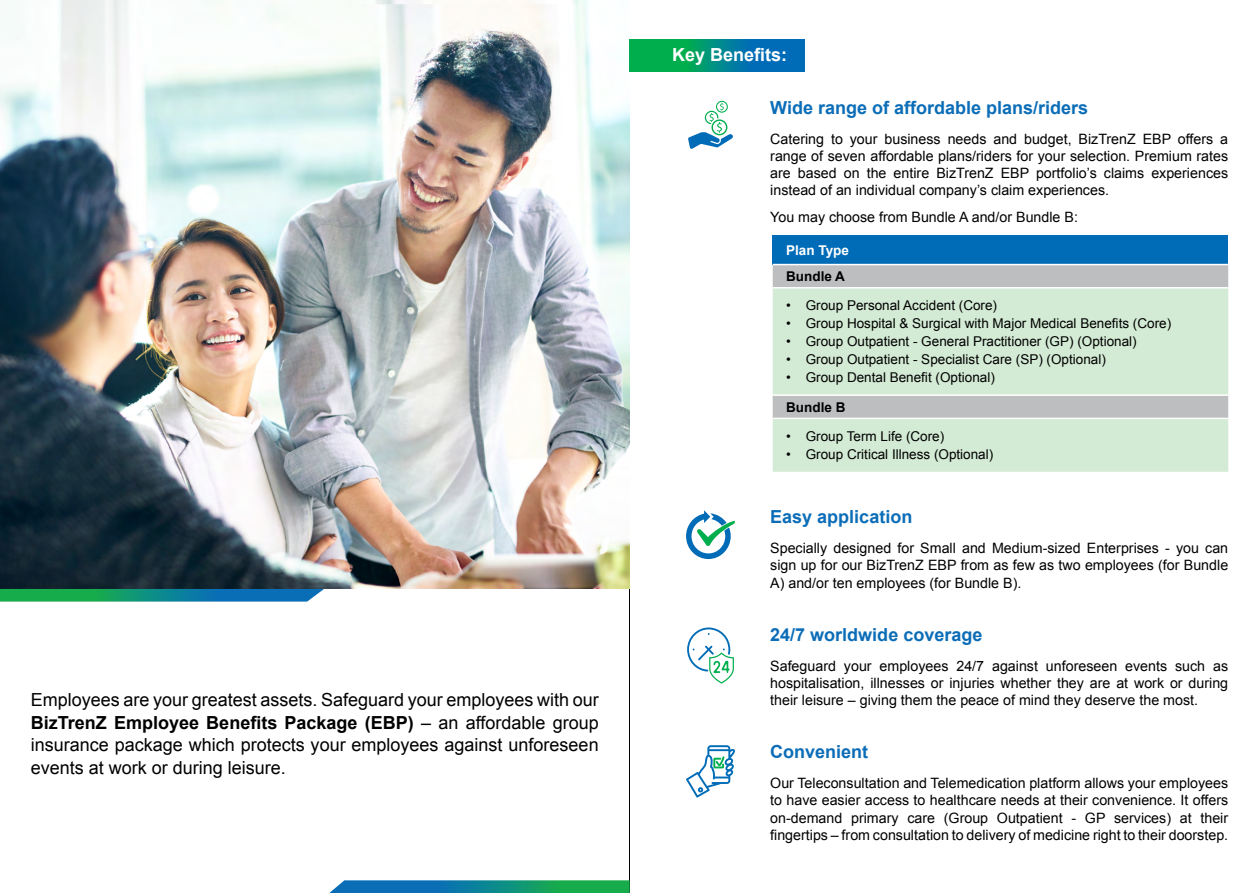
<style>
.page{position:relative;width:1259px;height:893px;background:#fff}
.page>*{position:absolute;margin:0;border:0;box-sizing:border-box;transform-origin:0 0}
.t1{font:18px/22.5px "Arial";color:#000;text-align:justify}
.t2{font:700 18px "Arial";color:#0b6db7}
.t3{font:700 18px "Arial";color:#fff}
.t4{font:14.25px/17.1px "Arial";color:#000;text-align:justify}
.t5{font:13.5px "Arial";color:#000}
.t6{font:700 13.5px "Arial";color:#000}
.t7{font:700 13.5px "Arial";color:#fff}
.s1{font-weight:700}
</style>
<div class="page">
<hr style="left:629px;top:0;width:1px;height:893px;background:#000">
<img style="left:0;top:0;width:629px;height:589px">
<svg style="left:0;top:589px;width:323px;height:13px"></svg>
<svg style="left:330px;top:880px;width:300px;height:13px"></svg>
<svg style="left:629px;top:39px;width:175px;height:33px"></svg>
<svg style="left:686px;top:510px;width:49px;height:49px"></svg>
<svg style="left:688px;top:101px;width:45px;height:48px"></svg>
<svg style="left:686px;top:745px;width:49px;height:52px"></svg>
<svg style="left:687px;top:627px;width:47px;height:57px"></svg>
<div style="left:772px;top:235px;width:456px;height:30px;background:#006cb7"></div>
<div style="left:772px;top:265px;width:456px;height:22px;background:#bcbec0"></div>
<svg style="left:772px;top:289px;width:456px;height:183px;fill:#d3ead4"></svg>
<hr style="left:772px;top:264px;width:456px;height:1px;background:#fff">
<hr style="left:772px;top:394px;width:456px;height:2px;background:#fff">
<hr style="left:772px;top:418px;width:456px;height:1px;background:#fff">
<p class="t1" style="left:31px;top:689px;width:569px">Employees are your greatest assets. Safeguard your employees with our <span class="s1">BizTrenZ Employee Benefits Package (EBP)</span> – an affordable group insurance package which protects your employees against unforeseen events at work or during leisure.</p>
<p class="t3" style="left:672px;top:43px;width:117px">Key Benefits:</p>
<p class="t2" style="left:770px;top:96px;width:319px">Wide range of affordable plans/riders</p>
<p class="t4" style="left:770px;top:131px;width:459px">Catering to your business needs and budget, BizTrenZ EBP offers a range of seven affordable plans/riders for your selection. Premium rates are based on the entire BizTrenZ EBP portfolio’s claims experiences instead of an individual company’s claim experiences.</p>
<p class="t4" style="left:770px;top:209px;width:309px">You may choose from Bundle A and/or Bundle B:</p>
<p class="t7" style="left:786px;top:241px;width:64px">Plan Type</p>
<p class="t6" style="left:786px;top:267px;width:60px">Bundle A</p>
<p class="t5" style="left:786px;top:297px;width:212px">• Group Personal Accident (Core)</p>
<p class="t5" style="left:786px;top:315px;width:386px">• Group Hospital &amp; Surgical with Major Medical Benefits (Core)</p>
<p class="t5" style="left:786px;top:333px;width:352px">• Group Outpatient - General Practitioner (GP) (Optional)</p>
<p class="t5" style="left:786px;top:351px;width:321px">• Group Outpatient - Specialist Care (SP) (Optional)</p>
<p class="t5" style="left:786px;top:369px;width:210px">• Group Dental Benefit (Optional)</p>
<p class="t6" style="left:786px;top:398px;width:61px">Bundle B</p>
<p class="t5" style="left:786px;top:427px;width:160px">• Group Term Life (Core)</p>
<p class="t5" style="left:786px;top:445px;width:209px">• Group Critical Illness (Optional)</p>
<p class="t2" style="left:770px;top:505px;width:144px">Easy application</p>
<p class="t4" style="left:770px;top:540px;width:459px">Specially designed for Small and Medium-sized Enterprises - you can sign up for our BizTrenZ EBP from as few as two employees (for Bundle A) and/or ten employees (for Bundle B).</p>
<p class="t2" style="left:770px;top:622px;width:214px">24/7 worldwide coverage</p>
<p class="t4" style="left:770px;top:657px;width:459px">Safeguard your employees 24/7 against unforeseen events such as hospitalisation, illnesses or injuries whether they are at work or during their leisure – giving them the peace of mind they deserve the most.</p>
<p class="t2" style="left:770px;top:740px;width:100px">Convenient</p>
<p class="t4" style="left:770px;top:775px;width:459px">Our Teleconsultation and Telemedication platform allows your employees to have easier access to healthcare needs at their convenience. It offers on-demand primary care (Group Outpatient - GP services) at their fingertips – from consultation to delivery of medicine right to their doorstep.</p>
</div>
